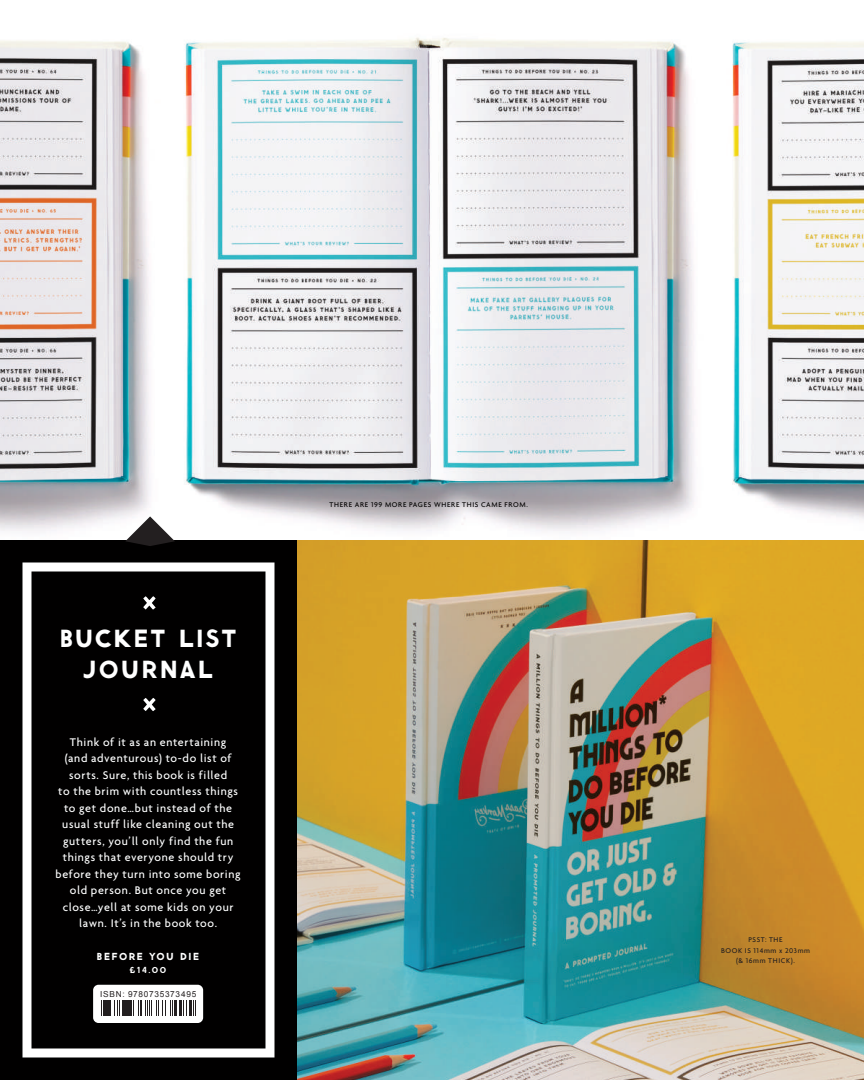
<style>
.page{position:relative;width:864px;height:1080px;background:#fff}
.page>*{position:absolute;margin:0;border:0;box-sizing:border-box;transform-origin:0 0}
.t1{font:25.5px/30.6px "Brass Monkey CT";letter-spacing:.06em;color:#fff;text-align:center}
.t2{font:500 12px/16.5px "Agenda";letter-spacing:.055em;color:#fff;text-align:center}
.t3{font:10.5px "Brass Monkey CT";letter-spacing:.12em;color:#fff}
.t4{font:9px "Brass Monkey CT";color:#fff}
.t5{font:8.25px "Arial";letter-spacing:.09em;color:#231f20}
.t6{font:500 7.5px "Agenda";letter-spacing:.085em;color:#010000}
.t7{font:500 7.5px/10.5px "Agenda";letter-spacing:.085em;color:#231f20;text-align:center}
</style>
<div class="page">
<img style="left:0;top:37px;width:864px;height:494px">
<img style="left:297px;top:540px;width:567px;height:540px">
<div style="left:0;top:540px;width:297px;height:540px;background:#010000"></div>
<svg style="left:22px;top:562px;width:252px;height:496px"></svg>
<svg style="left:125px;top:516px;width:50px;height:30px"></svg>
<svg style="left:143px;top:596px;width:13px;height:14px"></svg>
<svg style="left:143px;top:698px;width:13px;height:13px"></svg>
<div style="left:93px;top:985px;width:110px;height:38px;background:#fff;border-radius:5px"></div>
<svg style="left:101px;top:1000px;width:19px;height:15px"></svg>
<hr style="left:122px;top:1000px;width:3px;height:15px;background:#231f20">
<hr style="left:126px;top:1000px;width:3px;height:15px;background:#231f20">
<svg style="left:130px;top:1000px;width:43px;height:15px"></svg>
<hr style="left:174px;top:1000px;width:3px;height:15px;background:#231f20">
<hr style="left:179px;top:1000px;width:3px;height:15px;background:#231f20">
<svg style="left:183px;top:1000px;width:4px;height:15px"></svg>
<hr style="left:189px;top:1000px;width:3px;height:15px;background:#231f20">
<svg style="left:193px;top:1000px;width:3px;height:15px"></svg>
<h1 class="t1" style="left:59px;top:622px;width:180px">BUCKET LIST<br>JOURNAL</h1>
<p class="t2" style="left:56px;top:733px;width:187px">Think of it as an entertaining<br>(and adventurous) to-do list of sorts. Sure, this book is filled<br>to the brim with countless things to get done…but instead of the usual stuff like cleaning out the gutters, you’ll only find the fun things that everyone should try before they turn into some boring old person. But once you get close…yell at some kids on your lawn. It’s in the book too.</p>
<p class="t3" style="left:97px;top:949px;width:104px">BEFORE YOU DIE</p>
<p class="t4" style="left:130px;top:964px;width:38px">£14.00</p>
<p class="t5" style="left:100px;top:989px;width:98px">ISBN: 9780735373495</p>
<p class="t6" style="left:330px;top:500px;width:200px">THERE ARE 199 MORE PAGES WHERE THIS CAME FROM.</p>
<p class="t7" style="left:721px;top:935px;width:91px">PSST: THE<br>BOOK IS 114mm x 203mm (&amp; 16mm THICK).</p>
</div>
